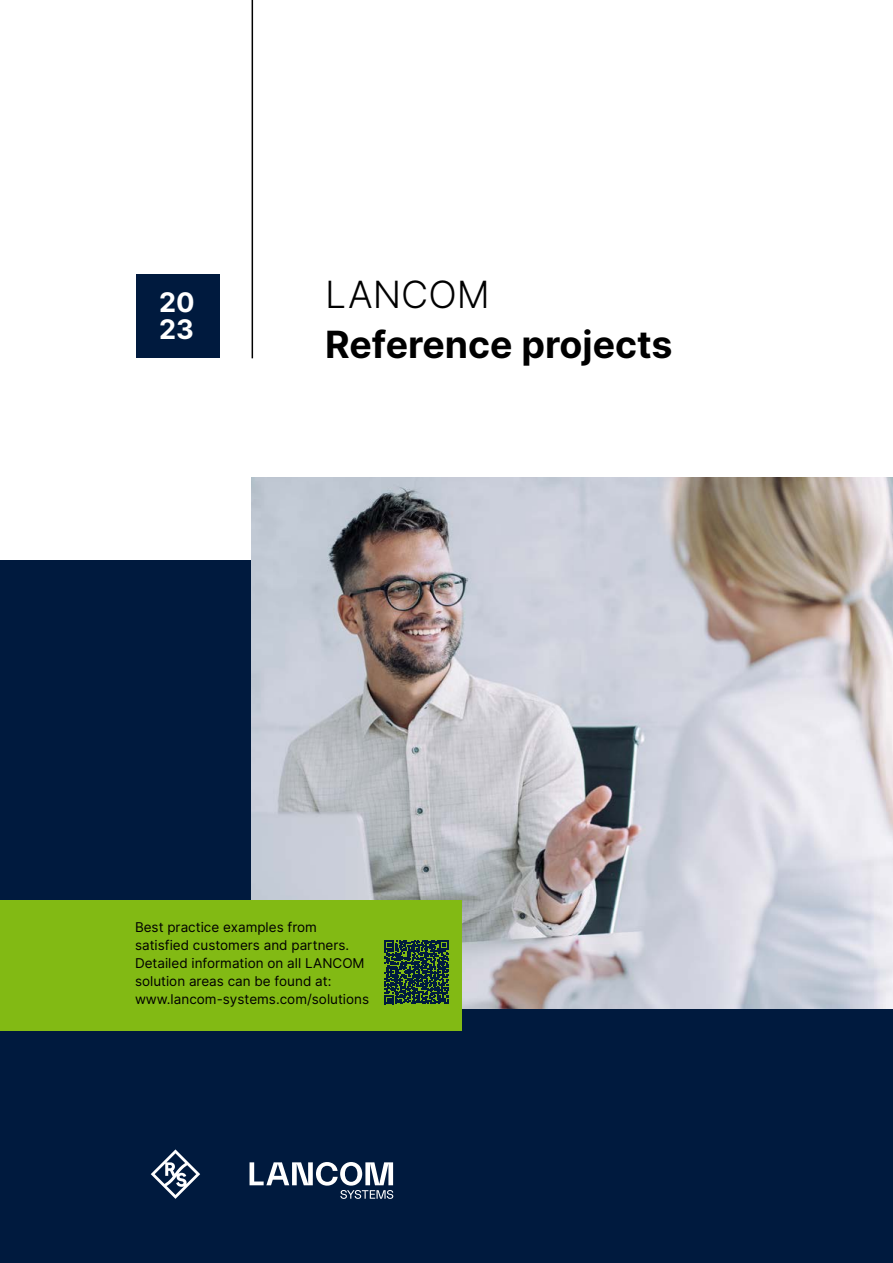
<style>
.page{position:relative;width:893px;height:1263px;background:#fff}
.page>*{position:absolute;margin:0;border:0;box-sizing:border-box;transform-origin:0 0}
.t1{font:700 37.5px "Inter";color:#000}
.t2{font:300 37.5px "Inter";color:#000}
.t3{font:700 27px/27px "Inter";color:#fff}
.t4{font:13.5px/18px "Inter";color:#000}
</style>
<div class="page">
<div style="left:0;top:560px;width:893px;height:703px;background:#001a3e"></div>
<img style="left:251px;top:477px;width:642px;height:532px">
<div style="left:0;top:900px;width:461px;height:130px;background:#82ba14"></div>
<hr style="left:252px;top:0;width:1px;height:358px;background:#000">
<div style="left:136px;top:275px;width:84px;height:83px;background:#001a3e"></div>
<svg style="left:151px;top:1149px;width:49px;height:50px"></svg>
<svg style="left:250px;top:1162px;width:143px;height:37px"></svg>
<svg style="left:385px;top:940px;width:64px;height:64px"></svg>
<h2 class="t3" style="left:159px;top:287px;width:37px">20<br>23</h2>
<h1 class="t2" style="left:325px;top:268px;width:166px">LANCOM</h1>
<h1 class="t1" style="left:325px;top:316px;width:349px">Reference projects</h1>
<p class="t4" style="left:135px;top:917px;width:236px">Best practice examples from satisfied customers and partners.<br>Detailed information on all LANCOM solution areas can be found at: www.lancom-systems.com/solutions</p>
</div>
